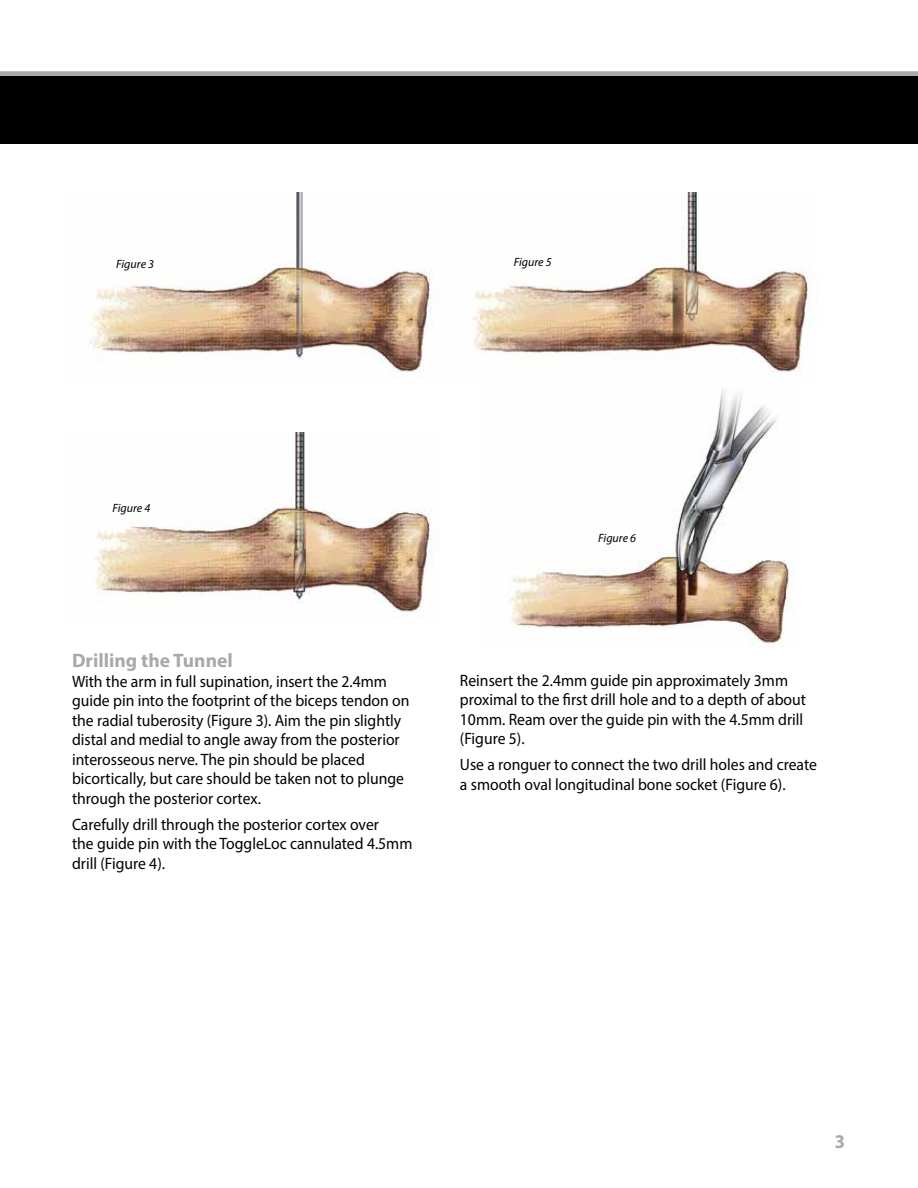
<style>
.page{position:relative;width:918px;height:1188px;background:#fff}
.page>*{position:absolute;margin:0;border:0;box-sizing:border-box;transform-origin:0 0}
.t1{font:700 19.5px "Myriad Pro";color:#a7a9ac}
.t2{font:700 19.5px "Myriad Pro";color:#a7a9ac;scale:.95 1}
.t3{font:16.5px/19.5px "Myriad Pro";color:#000;scale:.95 1}
.t4{font:italic 12px "Myriad Pro";color:#000}
</style>
<div class="page">
<div style="left:0;top:71px;width:918px;height:6px;background:#a7a9ac"></div>
<div style="left:0;top:76px;width:918px;height:68px;background:#000"></div>
<img style="left:509px;top:387px;width:284px;height:259px">
<img style="left:95px;top:433px;width:336px;height:179px">
<img style="left:89px;top:192px;width:342px;height:180px">
<img style="left:472px;top:192px;width:337px;height:180px">
<p class="t4" style="left:116px;top:256px;width:39px">Figure 3</p>
<p class="t4" style="left:514px;top:254px;width:39px">Figure 5</p>
<p class="t4" style="left:112px;top:501px;width:39px">Figure 4</p>
<p class="t1" style="left:72px;top:648px;width:162px">Drilling the Tunnel</p>
<p class="t3" style="left:72px;top:671px;width:357px">With the arm in full supination, insert the 2.4mm guide pin into the footprint of the biceps tendon on the radial tuberosity (Figure 3). Aim the pin slightly distal and medial to angle away from the posterior interosseous nerve. The pin should be placed bicortically, but care should be taken not to plunge through the posterior cortex.</p>
<p class="t3" style="left:72px;top:814px;width:360px">Carefully drill through the posterior cortex over<br>the guide pin with the ToggleLoc cannulated 4.5mm drill (Figure 4).</p>
<p class="t4" style="left:598px;top:531px;width:39px">Figure 6</p>
<p class="t3" style="left:460px;top:670px;width:366px">Reinsert the 2.4mm guide pin approximately 3mm proximal to the first drill hole and to a depth of about 10mm. Ream over the guide pin with the 4.5mm drill (Figure 5).</p>
<p class="t3" style="left:460px;top:755px;width:377px">Use a ronguer to connect the two drill holes and create a smooth oval longitudinal bone socket (Figure 6).</p>
<p class="t2" style="left:835px;top:1128px;width:12px">3</p>
</div>
